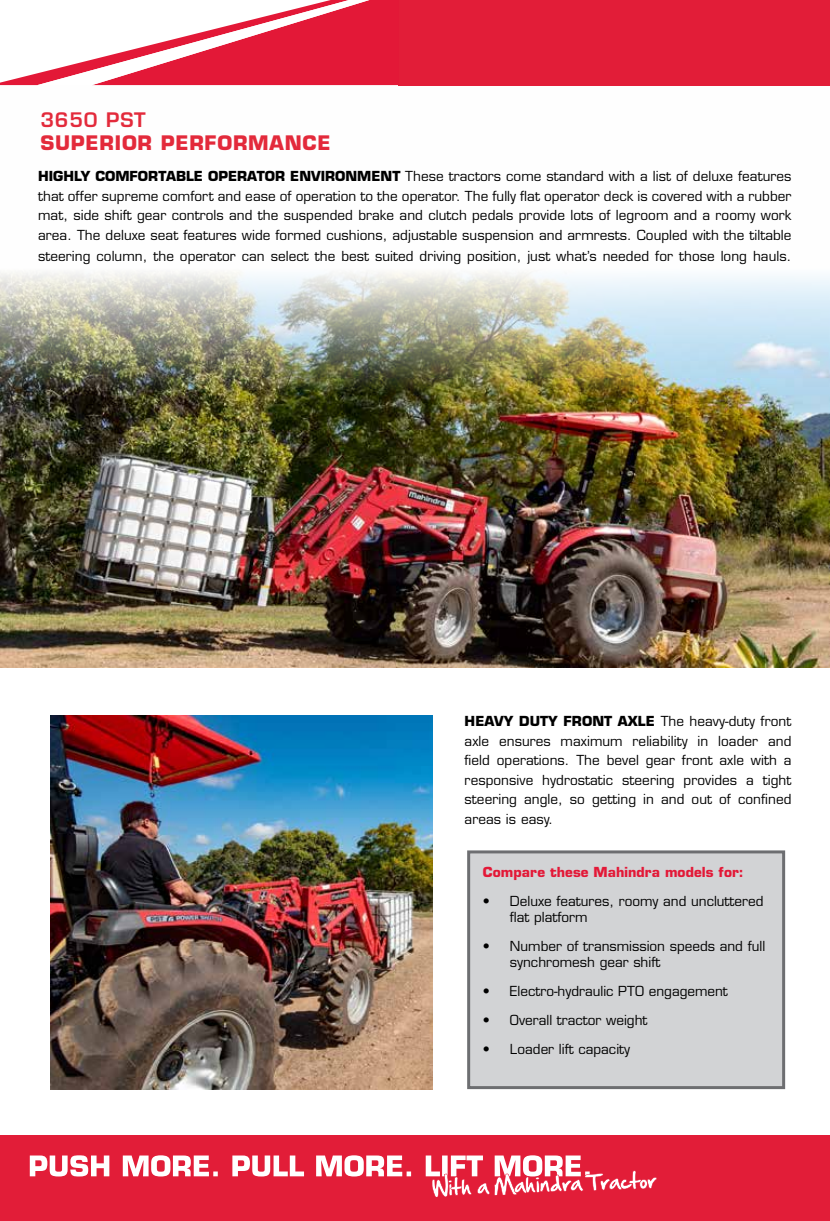
<style>
.page{position:relative;width:830px;height:1221px;background:#fff}
.page>*{position:absolute;margin:0;border:0;box-sizing:border-box;transform-origin:0 0}
.t1{font:700 19.5px "Eurostile";letter-spacing:.04em;color:#e32a3b}
.t2{font:600 19.5px "Eurostile";letter-spacing:.04em;color:#e32a3b}
.t3{font:13.5px/19.5px "Eurostile";letter-spacing:.005em;color:#000;text-align:justify}
.t4{font:700 13.5px "Eurostile";letter-spacing:.005em;color:#e31837}
.s1{font-weight:700}
</style>
<div class="page">
<img style="left:0;top:85px;width:829px;height:583px">
<div style="left:398px;top:0;width:431px;height:85px;background:#e21d38"></div>
<div style="left:0;top:1135px;width:829px;height:85px;background:#e21d38"></div>
<svg style="left:30px;top:1155px;width:627px;height:42px"></svg>
<div style="left:468px;top:851px;width:315px;height:236px;background:#d2d3d5"></div>
<div style="left:467px;top:850px;width:317px;height:239px;border:3px solid #6d6e71"></div>
<img style="left:51px;top:715px;width:381px;height:374px">
<svg style="left:0;top:0;width:398px;height:85px"></svg>
<h1 class="t2" style="left:40px;top:108px;width:107px">3650 PST</h1>
<h1 class="t1" style="left:40px;top:131px;width:292px">SUPERIOR PERFORMANCE</h1>
<p class="t3" style="left:38px;top:166px;width:754px"><span class="s1">HIGHLY COMFORTABLE OPERATOR ENVIRONMENT</span> These tractors come standard with a list of deluxe features that offer supreme comfort and ease of operation to the operator. The fully flat operator deck is covered with a rubber mat, side shift gear controls and the suspended brake and clutch pedals provide lots of legroom and a roomy work area. The deluxe seat features wide formed cushions, adjustable suspension and armrests. Coupled with the tiltable</p>
<p class="t3" style="left:38px;top:246px;width:754px">steering column, the operator can select the best suited driving position, just what’s needed for those long hauls.</p>
<p class="t3" style="left:464px;top:711px;width:328px"><span class="s1">HEAVY DUTY FRONT AXLE</span> The heavy-duty front axle ensures maximum reliability in loader and field operations. The bevel gear front axle with a responsive hydrostatic steering provides a tight steering angle, so getting in and out of confined areas is easy.</p>
<p class="t4" style="left:482px;top:863px;width:262px">Compare these Mahindra models for:</p>
<p class="t3" style="left:509px;top:892px;width:255px;line-height:16.2px;text-indent:-27px">• Deluxe features, roomy and uncluttered flat platform</p>
<p class="t3" style="left:509px;top:938px;width:257px;line-height:16.2px;text-indent:-27px">• Number of transmission speeds and full synchromesh gear shift</p>
<p class="t3" style="left:482px;top:981px;width:246px">• Electro-hydraulic PTO engagement</p>
<p class="t3" style="left:482px;top:1010px;width:166px">• Overall tractor weight</p>
<p class="t3" style="left:482px;top:1039px;width:149px">• Loader lift capacity</p>
</div>
